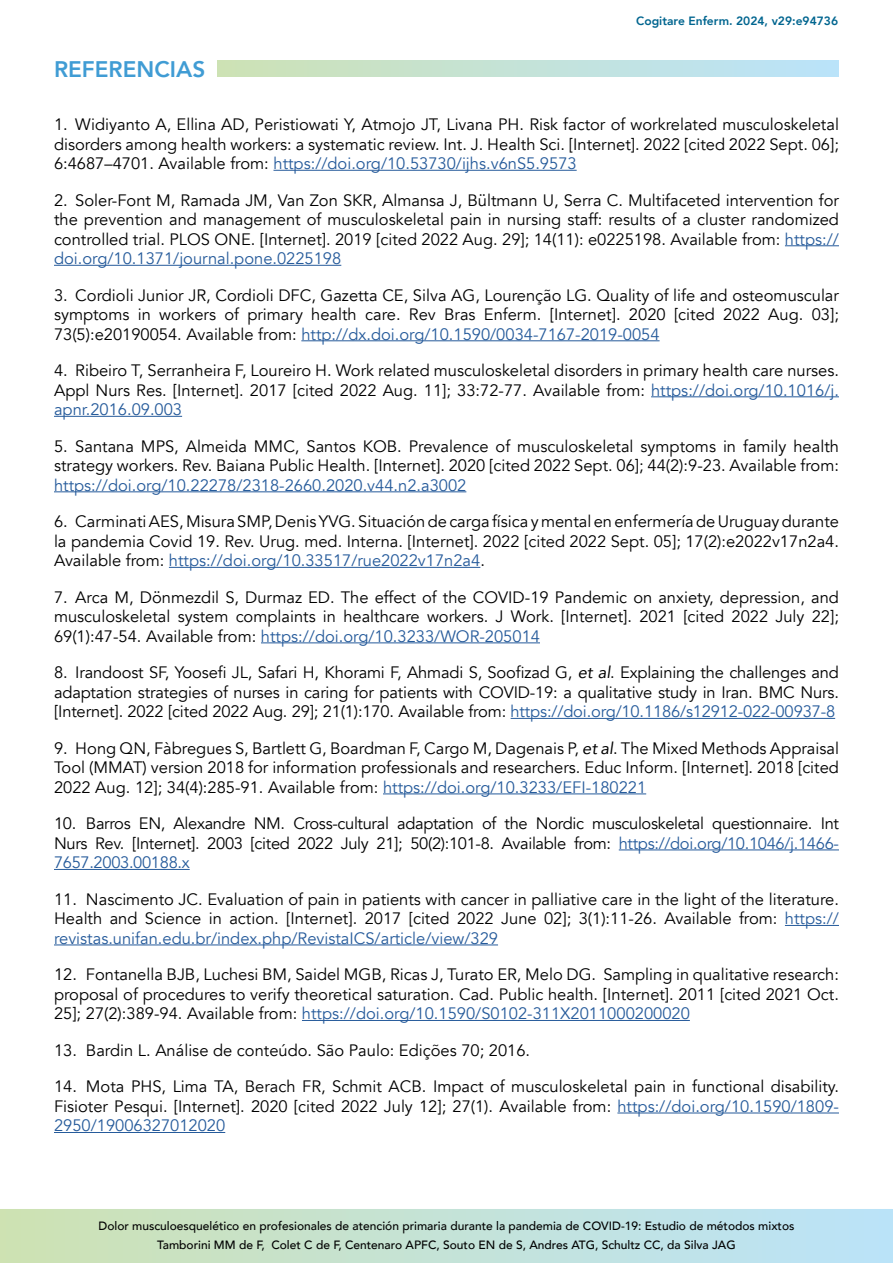
<style>
.page{position:relative;width:893px;height:1263px;background:#fff}
.page>*{position:absolute;margin:0;border:0;box-sizing:border-box;transform-origin:0 0}
.t1{font:800 22.5px "Avenir";color:#409cd4}
.t2{font:16.5px/19.5px "Avenir";color:#000;text-align:justify}
.t3{font:16.5px "Avenir";color:#265b9b}
.t4{font:500 12px/18.6px "Avenir";color:#000;text-align:center}
.t5{font:800 12px "Avenir";color:#00658f}
.s1{color:#265b9b}
.s2{font-style:italic}
</style>
<div class="page">
<svg style="left:0;top:1209px;width:893px;height:54px;background:#c4e2d6"></svg>
<hr style="left:273px;top:170px;width:304px;height:1px;background:#265b9b">
<hr style="left:785px;top:245px;width:54px;height:1px;background:#265b9b">
<hr style="left:54px;top:265px;width:287px;height:1px;background:#265b9b">
<hr style="left:301px;top:340px;width:359px;height:1px;background:#265b9b">
<hr style="left:651px;top:396px;width:188px;height:1px;background:#265b9b">
<hr style="left:54px;top:416px;width:128px;height:1px;background:#265b9b">
<hr style="left:54px;top:491px;width:412px;height:1px;background:#265b9b">
<hr style="left:169px;top:567px;width:311px;height:1px;background:#265b9b">
<hr style="left:261px;top:642px;width:279px;height:1px;background:#265b9b">
<hr style="left:511px;top:718px;width:324px;height:1px;background:#265b9b">
<hr style="left:383px;top:793px;width:263px;height:1px;background:#265b9b">
<hr style="left:619px;top:849px;width:220px;height:1px;background:#265b9b">
<hr style="left:54px;top:869px;width:136px;height:1px;background:#265b9b">
<hr style="left:785px;top:925px;width:54px;height:1px;background:#265b9b">
<hr style="left:54px;top:944px;width:444px;height:1px;background:#265b9b">
<hr style="left:302px;top:1020px;width:388px;height:1px;background:#265b9b">
<hr style="left:617px;top:1112px;width:222px;height:1px;background:#265b9b">
<hr style="left:54px;top:1132px;width:171px;height:1px;background:#265b9b">
<svg style="left:218px;top:61px;width:621px;height:15px;background:#c3e2d8"></svg>
<h1 class="t1" style="left:54px;top:51px;width:153px">REFERENCIAS</h1>
<p class="t5" style="left:636px;top:12px;width:203px">Cogitare Enferm. 2024, v29:e94736</p>
<p class="t2" style="left:54px;top:115px;width:786px">1. Widiyanto A, Ellina AD, Peristiowati Y, Atmojo JT, Livana PH. Risk factor of workrelated musculoskeletal disorders among health workers: a systematic review. Int. J. Health Sci. [Internet]. 2022 [cited 2022 Sept. 06]; 6:4687–4701. Available from: <span class="s1">https://doi.org/10.53730/ijhs.v6nS5.9573</span></p>
<p class="t2" style="left:54px;top:190px;width:786px">2. Soler-Font M, Ramada JM, Van Zon SKR, Almansa J, Bültmann U, Serra C. Multifaceted intervention for the prevention and management of musculoskeletal pain in nursing staff: results of a cluster randomized controlled trial. PLOS ONE. [Internet]. 2019 [cited 2022 Aug. 29]; 14(11): e0225198. Available from: <span class="s1">https:// doi.org/10.1371/journal.pone.0225198</span></p>
<p class="t2" style="left:54px;top:285px;width:786px">3. Cordioli Junior JR, Cordioli DFC, Gazetta CE, Silva AG, Lourenção LG. Quality of life and osteomuscular symptoms in workers of primary health care. Rev Bras Enferm. [Internet]. 2020 [cited 2022 Aug. 03]; 73(5):e20190054. Available from: <span class="s1">http://dx.doi.org/10.1590/0034-7167-2019-0054</span></p>
<p class="t2" style="left:54px;top:361px;width:786px">4. Ribeiro T, Serranheira F, Loureiro H. Work related musculoskeletal disorders in primary health care nurses.<br>Appl Nurs Res. [Internet]. 2017 [cited 2022 Aug. 11]; 33:72-77. Available from: <span class="s1">https://doi.org/10.1016/j. apnr.2016.09.003</span></p>
<p class="t2" style="left:54px;top:436px;width:786px">5. Santana MPS, Almeida MMC, Santos KOB. Prevalence of musculoskeletal symptoms in family health strategy workers. Rev. Baiana Public Health. [Internet]. 2020 [cited 2022 Sept. 06]; 44(2):9-23. Available from:</p>
<p class="t3" style="left:54px;top:475px;width:414px">https://doi.org/10.22278/2318-2660.2020.v44.n2.a3002</p>
<p class="t2" style="left:54px;top:512px;width:786px">6. Carminati AES, Misura SMP, Denis YVG. Situación de carga física y mental en enfermería de Uruguay durante la pandemia Covid 19. Rev. Urug. med. Interna. [Internet]. 2022 [cited 2022 Sept. 05]; 17(2):e2022v17n2a4.<br>Available from: <span class="s1">https://doi.org/10.33517/rue2022v17n2a4</span>.</p>
<p class="t2" style="left:54px;top:588px;width:786px">7. Arca M, Dönmezdil S, Durmaz ED. The effect of the COVID-19 Pandemic on anxiety, depression, and musculoskeletal system complaints in healthcare workers. J Work. [Internet]. 2021 [cited 2022 July 22]; 69(1):47-54. Available from: <span class="s1">https://doi.org/10.3233/WOR-205014</span></p>
<p class="t2" style="left:54px;top:663px;width:786px">8. Irandoost SF, Yoosefi JL, Safari H, Khorami F, Ahmadi S, Soofizad G, <span class="s2">et al</span>. Explaining the challenges and adaptation strategies of nurses in caring for patients with COVID-19: a qualitative study in Iran. BMC Nurs. [Internet]. 2022 [cited 2022 Aug. 29]; 21(1):170. Available from: <span class="s1">https://doi.org/10.1186/s12912-022-00937-8</span></p>
<p class="t2" style="left:54px;top:739px;width:786px">9. Hong QN, Fàbregues S, Bartlett G, Boardman F, Cargo M, Dagenais P, <span class="s2">et al</span>. The Mixed Methods Appraisal Tool (MMAT) version 2018 for information professionals and researchers. Educ Inform. [Internet]. 2018 [cited 2022 Aug. 12]; 34(4):285-91. Available from: <span class="s1">https://doi.org/10.3233/EFI-180221</span></p>
<p class="t2" style="left:54px;top:814px;width:786px">10. Barros EN, Alexandre NM. Cross-cultural adaptation of the Nordic musculoskeletal questionnaire. Int Nurs Rev. [Internet]. 2003 [cited 2022 July 21]; 50(2):101-8. Available from: <span class="s1">https://doi.org/10.1046/j.1466- 7657.2003.00188.x</span></p>
<p class="t2" style="left:54px;top:890px;width:786px">11. Nascimento JC. Evaluation of pain in patients with cancer in palliative care in the light of the literature.<br>Health and Science in action. [Internet]. 2017 [cited 2022 June 02]; 3(1):11-26. Available from: <span class="s1">https:// revistas.unifan.edu.br/index.php/RevistaICS/article/view/329</span></p>
<p class="t2" style="left:54px;top:965px;width:786px">12. Fontanella BJB, Luchesi BM, Saidel MGB, Ricas J, Turato ER, Melo DG. Sampling in qualitative research: proposal of procedures to verify theoretical saturation. Cad. Public health. [Internet]. 2011 [cited 2021 Oct.<br>25]; 27(2):389-94. Available from: <span class="s1">https://doi.org/10.1590/S0102-311X2011000200020</span></p>
<p class="t2" style="left:54px;top:1041px;width:478px">13. Bardin L. Análise de conteúdo. São Paulo: Edições 70; 2016.</p>
<p class="t2" style="left:54px;top:1077px;width:786px">14. Mota PHS, Lima TA, Berach FR, Schmit ACB. Impact of musculoskeletal pain in functional disability.<br>Fisioter Pesqui. [Internet]. 2020 [cited 2022 July 12]; 27(1). Available from: <span class="s1">https://doi.org/10.1590/1809- 2950/19006327012020</span></p>
<p class="t4" style="left:98px;top:1216px;width:698px">Dolor musculoesquelético en profesionales de atención primaria durante la pandemia de COVID-19: Estudio de métodos mixtos<br>Tamborini MM de F, Colet C de F, Centenaro APFC, Souto EN de S, Andres ATG, Schultz CC, da Silva JAG</p>
</div>
